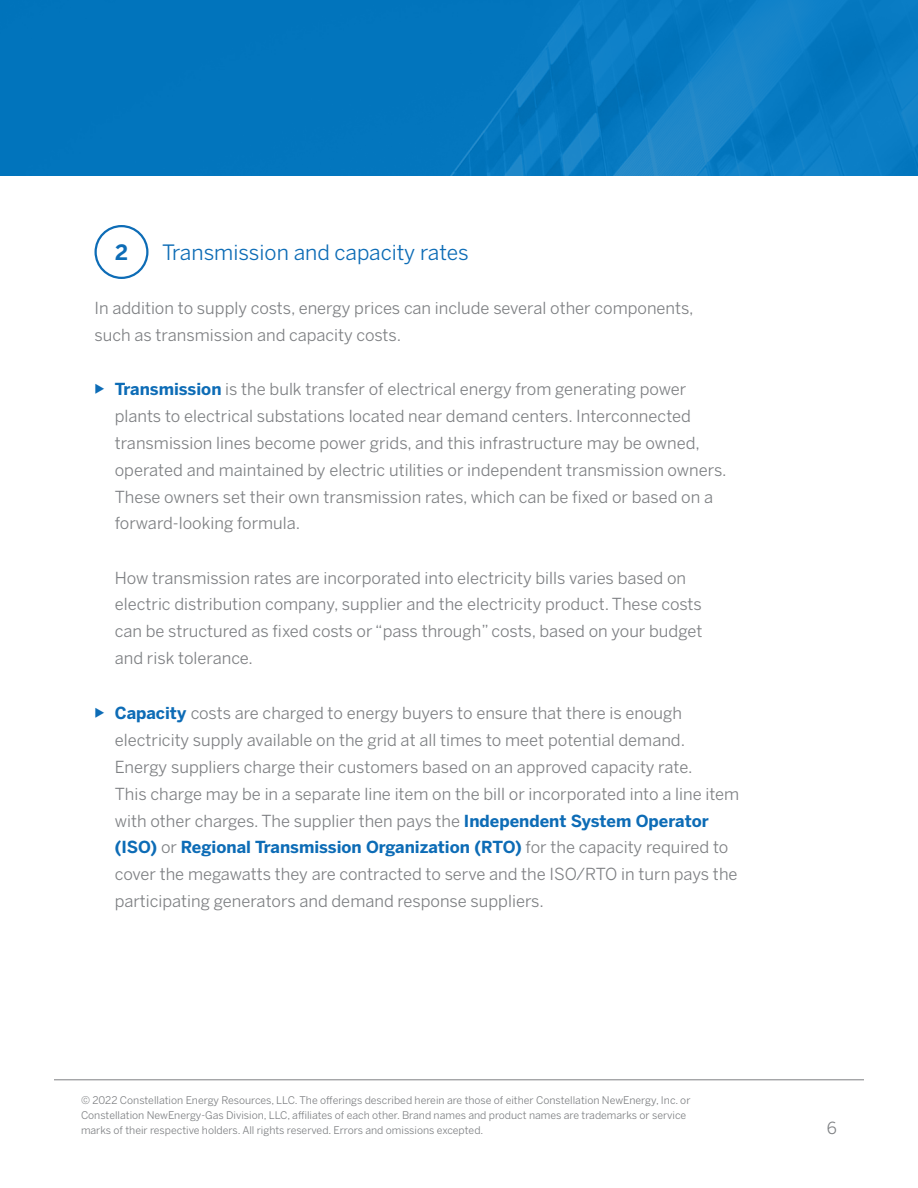
<style>
.page{position:relative;width:918px;height:1188px;background:#fff}
.page>*{position:absolute;margin:0;border:0;box-sizing:border-box;transform-origin:0 0}
.t1{font:21px "Benton Sans";color:#0d6cb6}
.t2{font:700 21px "Benton Sans";color:#0d6cb6}
.t3{font:16.5px/27px "Benton Sans";color:#7e8083}
.t4{font:10.5px/15px "Benton Sans";color:#7e8083}
.s1{color:#0d6cb6}
.s2{font-weight:700;color:#0d6cb6}
</style>
<div class="page">
<hr style="left:54px;top:1080px;width:810px;height:1px;background:#7e8083">
<div style="left:0;top:0;width:918px;height:176px;background:#0174bc"></div>
<div style="left:94px;top:225px;width:54px;height:54px;border:2px solid #0d6cb6;border-radius:50%"></div>
<p class="t1" style="left:162px;top:239px;width:308px">Transmission and capacity rates</p>
<p class="t3" style="left:94px;top:294px;width:601px">In addition to supply costs, energy prices can include several other components, such as transmission and capacity costs.</p>
<p class="t3" style="left:115px;top:375px;width:613px;text-indent:-20px"><span class="s1">◆</span> <span class="s2">Transmission</span> is the bulk transfer of electrical energy from generating power plants to electrical substations located near demand centers. Interconnected transmission lines become power grids, and this infrastructure may be owned, operated and maintained by electric utilities or independent transmission owners.<br>These owners set their own transmission rates, which can be fixed or based on a forward-looking formula.</p>
<p class="t3" style="left:115px;top:564px;width:589px">How transmission rates are incorporated into electricity bills varies based on electric distribution company, supplier and the electricity product. These costs can be structured as fixed costs or “pass through” costs, based on your budget and risk tolerance.</p>
<p class="t2" style="left:115px;top:240px;width:14px">2</p>
<p class="t3" style="left:115px;top:699px;width:626px;text-indent:-20px"><span class="s1">◆</span> <span class="s2">Capacity</span> costs are charged to energy buyers to ensure that there is enough electricity supply available on the grid at all times to meet potential demand.<br>Energy suppliers charge their customers based on an approved capacity rate.<br>This charge may be in a separate line item on the bill or incorporated into a line item with other charges. The supplier then pays the <span class="s2">Independent System Operator (ISO)</span> or <span class="s2">Regional Transmission Organization (RTO)</span> for the capacity required to cover the megawatts they are contracted to serve and the ISO/RTO in turn pays the participating generators and demand response suppliers.</p>
<p class="t4" style="left:81px;top:1093px;width:611px">© 2022 Constellation Energy Resources, LLC. The offerings described herein are those of either Constellation NewEnergy, Inc. or<br>Constellation NewEnergy-Gas Division, LLC, affiliates of each other. Brand names and product names are trademarks or service marks of their respective holders. All rights reserved. Errors and omissions excepted.</p>
<p class="t3" style="left:827px;top:1114px;width:12px">6</p>
</div>
